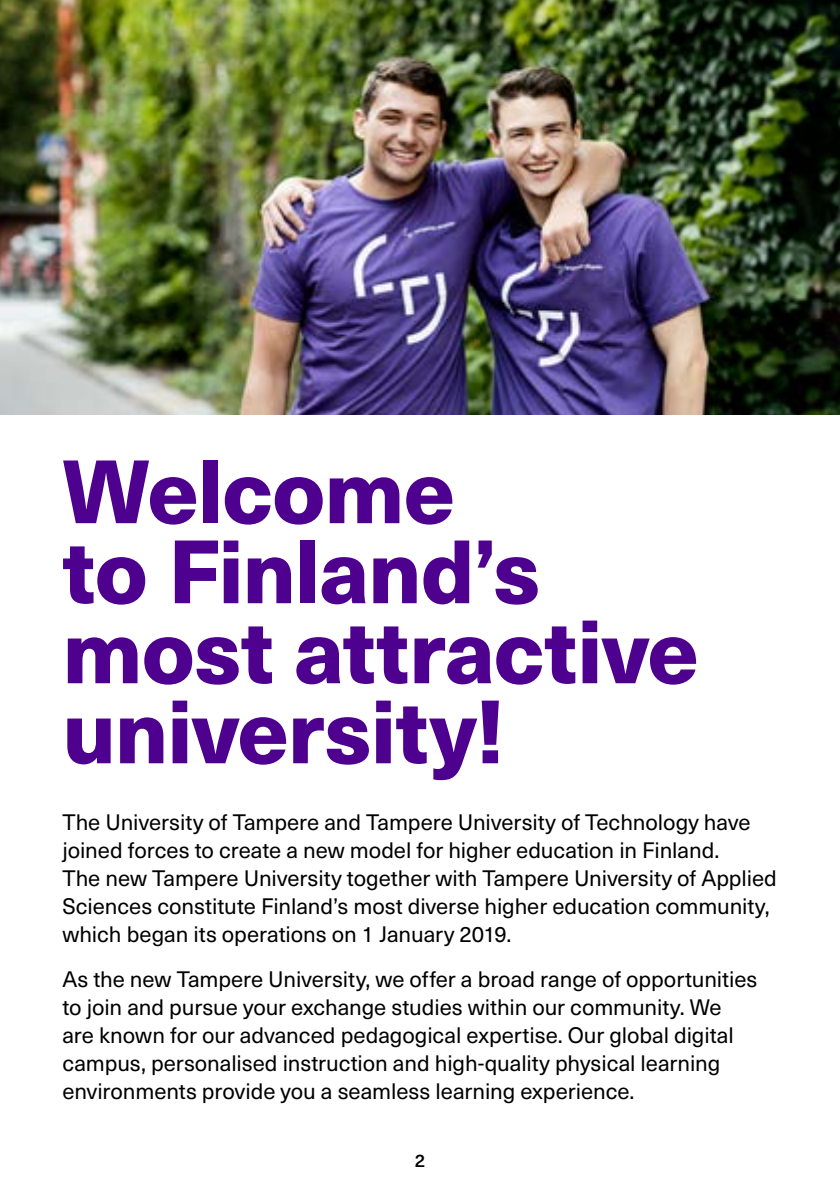
<style>
.page{position:relative;width:840px;height:1191px;background:#fff}
.page>*{position:absolute;margin:0;border:0;box-sizing:border-box;transform-origin:0 0}
.Otsikko_H2_EN{font:800 88px/80px "Neue Haas Unica Pro";letter-spacing:-.01em;color:#4e008e}
.Leipäteksti_P_EN{font:22px/28px "Neue Haas Unica Pro";letter-spacing:-.005em;color:#000}
.t1{font:500 18px "Neue Haas Unica Pro";color:#000}
</style>
<div class="page">
<img style="left:0;top:0;width:839px;height:414px">
<h2 class="Otsikko_H2_EN" style="left:62px;top:453px;width:637px">Welcome<br>to Finland’s most attractive university!</h2>
<p class="Leipäteksti_P_EN" style="left:62px;top:808px;width:715px">The University of Tampere and Tampere University of Technology have joined forces to create a new model for higher education in Finland.<br>The new Tampere University together with Tampere University of Applied Sciences constitute Finland’s most diverse higher education community, which began its operations on 1 January 2019.</p>
<p class="Leipäteksti_P_EN" style="left:62px;top:965px;width:696px">As the new Tampere University, we offer a broad range of opportunities to join and pursue your exchange studies within our community. We are known for our advanced pedagogical expertise. Our global digital campus, personalised instruction and high-quality physical learning environments provide you a seamless learning experience.</p>
<p class="t1" style="left:414px;top:1149px;width:12px">2</p>
</div>
